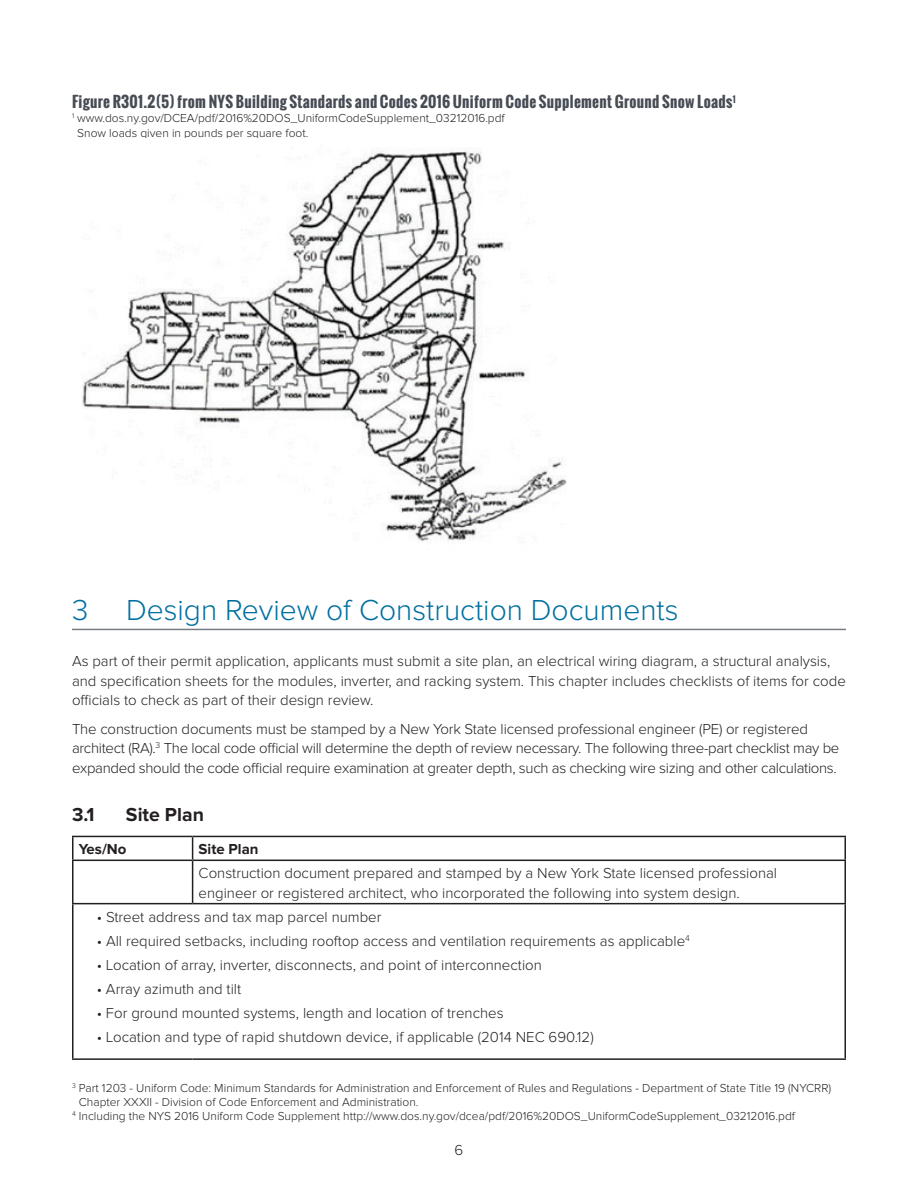
<style>
.page{position:relative;width:918px;height:1188px;background:#fff}
.page>*{position:absolute;margin:0;border:0;box-sizing:border-box;transform-origin:0 0}
.t1{font:300 30px "Proxima Nova";color:#006fa0}
.t2{font:700 19.5px "Proxima Nova";color:#231f20}
.t3{font:300 15px/19.5px "Proxima Nova";color:#231f20}
.t4{font:300 15px/19.5px "Proxima Nova";letter-spacing:-.02em;color:#231f20}
.t5{font:700 15px "Oswald";letter-spacing:.02em;color:#464b54}
.t6{font:700 15px "Proxima Nova";color:#231f20}
.t7{font:300 12px/14.4px "Proxima Nova";color:#231f20}
</style>
<div class="page">
<hr style="left:72px;top:629px;width:774px;height:1px;background:#787d83">
<img style="left:82px;top:149px;width:485px;height:393px">
<hr style="left:72px;top:836px;width:121px;height:1px;background:#231f20">
<hr style="left:72px;top:837px;width:2px;height:23px;background:#231f20">
<hr style="left:193px;top:836px;width:653px;height:1px;background:#231f20">
<svg style="left:192px;top:837px;width:1px;height:23px"></svg>
<hr style="left:844px;top:837px;width:2px;height:23px;background:#231f20">
<hr style="left:72px;top:860px;width:121px;height:1px;background:#231f20">
<hr style="left:72px;top:861px;width:2px;height:42px;background:#231f20">
<hr style="left:193px;top:860px;width:653px;height:1px;background:#231f20">
<hr style="left:192px;top:861px;width:1px;height:42px;background:#231f20">
<hr style="left:844px;top:861px;width:2px;height:42px;background:#231f20">
<hr style="left:72px;top:903px;width:121px;height:1px;background:#231f20">
<hr style="left:72px;top:904px;width:2px;height:154px;background:#231f20">
<hr style="left:193px;top:903px;width:653px;height:1px;background:#231f20">
<hr style="left:844px;top:904px;width:2px;height:154px;background:#231f20">
<hr style="left:72px;top:1058px;width:121px;height:2px;background:#231f20">
<hr style="left:193px;top:1058px;width:653px;height:2px;background:#231f20">
<p class="t5" style="left:72px;top:90px;width:665px">Figure R301.2(5) from NYS Building Standards and Codes 2016 Uniform Code Supplement Ground Snow Loads<sup>1</sup></p>
<p class="t7" style="left:77px;top:111px;width:429px;text-indent:-5px"><sup>1</sup> www.dos.ny.gov/DCEA/pdf/2016%20DOS_UniformCodeSupplement_03212016.pdf<br>Snow loads given in pounds per square foot.</p>
<h1 class="t1" style="left:72px;top:592px;width:18px">3</h1>
<h1 class="t1" style="left:126px;top:592px;width:554px">Design Review of Construction Documents</h1>
<p class="t3" style="left:72px;top:652px;width:775px">As part of their permit application, applicants must submit a site plan, an electrical wiring diagram, a structural analysis, and specification sheets for the modules, inverter, and racking system. This chapter includes checklists of items for code officials to check as part of their design review.</p>
<p class="t4" style="left:72px;top:719px;width:769px">The construction documents must be stamped by a New York State licensed professional engineer (PE) or registered architect (RA).<sup>3</sup> The local code official will determine the depth of review necessary. The following three-part checklist may be expanded should the code official require examination at greater depth, such as checking wire sizing and other calculations.</p>
<h2 class="t2" style="left:72px;top:803px;width:24px">3.1</h2>
<h2 class="t2" style="left:126px;top:803px;width:79px">Site Plan</h2>
<p class="t6" style="left:79px;top:841px;width:49px">Yes/No</p>
<p class="t6" style="left:199px;top:841px;width:61px">Site Plan</p>
<p class="t3" style="left:199px;top:864px;width:580px">Construction document prepared and stamped by a New York State licensed professional engineer or registered architect, who incorporated the following into system design.</p>
<p class="t3" style="left:97px;top:907px;width:286px">• Street address and tax map parcel number</p>
<p class="t3" style="left:97px;top:931px;width:595px">• All required setbacks, including rooftop access and ventilation requirements as applicable<sup>4</sup></p>
<p class="t3" style="left:97px;top:955px;width:447px">• Location of array, inverter, disconnects, and point of interconnection</p>
<p class="t3" style="left:97px;top:979px;width:146px">• Array azimuth and tilt</p>
<p class="t3" style="left:97px;top:1003px;width:408px">• For ground mounted systems, length and location of trenches</p>
<p class="t3" style="left:97px;top:1027px;width:499px">• Location and type of rapid shutdown device, if applicable (2014 NEC 690.12)</p>
<p class="t7" style="left:72px;top:1081px;width:761px"><sup>3</sup> Part 1203 - Uniform Code: Minimum Standards for Administration and Enforcement of Rules and Regulations - Department of State Title 19 (NYCRR)</p>
<p class="t7" style="left:79px;top:1095px;width:341px">Chapter XXXII - Division of Code Enforcement and Administration.</p>
<p class="t7" style="left:72px;top:1109px;width:725px"><sup>4</sup> Including the NYS 2016 Uniform Code Supplement http://www.dos.ny.gov/dcea/pdf/2016%20DOS_UniformCodeSupplement_03212016.pdf</p>
<p class="t3" style="left:455px;top:1140px;width:10px">6</p>
</div>
